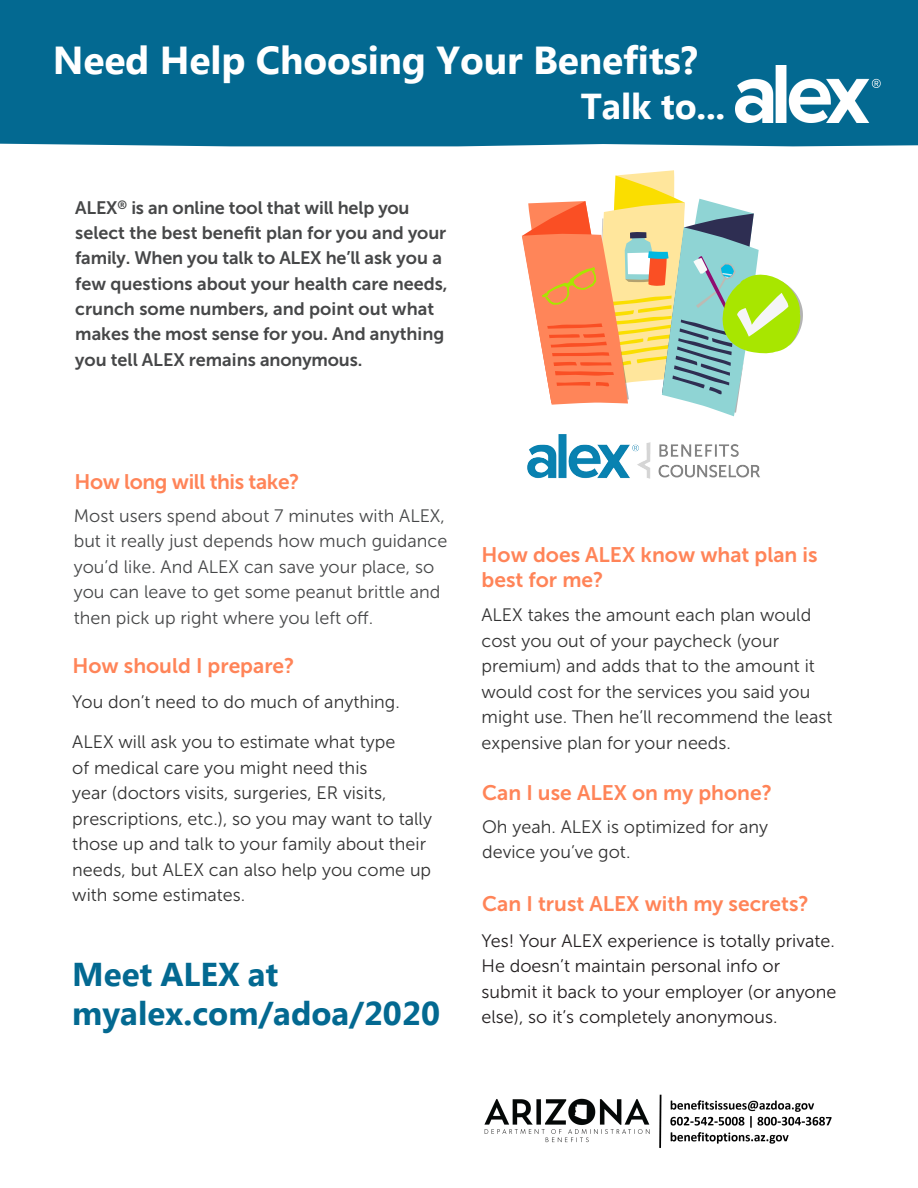
<style>
.page{position:relative;width:918px;height:1188px;background:#fff}
.page>*{position:absolute;margin:0;border:0;box-sizing:border-box;transform-origin:0 0}
.t1{font:700 39px "Myanmar Text";letter-spacing:-.005em;color:#fff}
.t2{font:700 36px "Myanmar Text";letter-spacing:-.005em;color:#fff}
.t3{font:700 33px/39.6px "Myanmar Text";color:#036991}
.t4{font:21px/25.2px "Museo Sans 700";color:#ff8458}
.t5{font:21px "Museo Sans 700";letter-spacing:-.02em;color:#ff8458}
.t6{font:18px/25.5px "Museo Sans 300";color:#333}
.t7{font:18px/25.3px "Museo Sans 700";color:#464748}
.t8{font:18px/25.5px "Museo Sans 300";color:#464748}
.t9{font:18px/25.5px "Museo Sans 300";color:#231f20}
</style>
<div class="page">
<div style="left:0;top:0;width:918px;height:146px;background:#036991"></div>
<svg style="left:522px;top:170px;width:281px;height:246px"></svg>
<img style="left:527px;top:434px;width:233px;height:45px">
<img style="left:735px;top:66px;width:146px;height:57px">
<img style="left:484px;top:1094px;width:348px;height:54px">
<h1 class="t1" style="left:53px;top:38px;width:646px">Need Help Choosing Your Benefits?</h1>
<h2 class="t2" style="left:581px;top:86px;width:146px">Talk to...</h2>
<p class="t7" style="left:75px;top:195px;width:374px">ALEX<sup>®</sup> is an online tool that will help you select the best benefit plan for you and your family. When you talk to ALEX he’ll ask you a few questions about your health care needs, crunch some numbers, and point out what makes the most sense for you. And anything you tell ALEX remains anonymous.</p>
<p class="t5" style="left:74px;top:470px;width:227px">How long will this take?</p>
<p class="t8" style="left:74px;top:503px;width:375px">Most users spend about 7 minutes with ALEX, but it really just depends how much guidance you’d like. And ALEX can save your place, so you can leave to get some peanut brittle and then pick up right where you left off.</p>
<p class="t4" style="left:72px;top:653px;width:224px">How should I prepare?</p>
<p class="t6" style="left:72px;top:689px;width:329px">You don’t need to do much of anything.</p>
<p class="t6" style="left:72px;top:730px;width:361px">ALEX will ask you to estimate what type<br>of medical care you might need this<br>year (doctors visits, surgeries, ER visits, prescriptions, etc.), so you may want to tally those up and talk to your family about their needs, but ALEX can also help you come up with some estimates.</p>
<h3 class="t3" style="left:72px;top:955px;width:369px">Meet ALEX at myalex.com/adoa/2020</h3>
<p class="t4" style="left:482px;top:542px;width:338px">How does ALEX know what plan is best for me?</p>
<p class="t6" style="left:482px;top:602px;width:352px">ALEX takes the amount each plan would cost you out of your paycheck (your premium) and adds that to the amount it would cost for the services you said you might use. Then he’ll recommend the least expensive plan for your needs.</p>
<p class="t4" style="left:482px;top:780px;width:291px">Can I use ALEX on my phone?</p>
<p class="t6" style="left:482px;top:814px;width:288px">Oh yeah. ALEX is optimized for any device you’ve got.</p>
<p class="t4" style="left:482px;top:891px;width:328px">Can I trust ALEX with my secrets?</p>
<p class="t9" style="left:482px;top:928px;width:356px">Yes! Your ALEX experience is totally private.<br>He doesn’t maintain personal info or submit it back to your employer (or anyone else), so it’s completely anonymous.</p>
</div>
